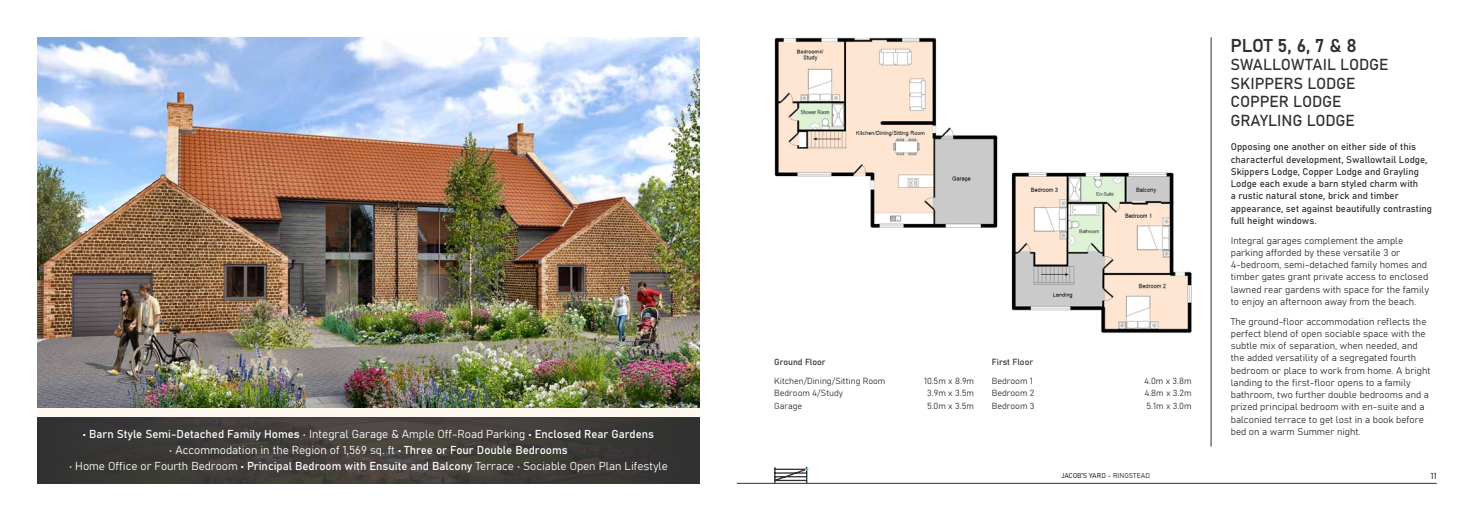
<style>
.page{position:relative;width:1474px;height:521px;background:#fff}
.page>*{position:absolute;margin:0;border:0;box-sizing:border-box;transform-origin:0 0}
.t1{font:18.38px "Bahnschrift";color:#323131}
.t2{font:15.75px/18.6px "Bahnschrift";letter-spacing:-.01em;color:#323131}
.t3{font:11.38px "Bahnschrift";color:#fff}
.t4{font:9.62px/12.2px "Bahnschrift";color:#323131}
.t5{font:8.75px "Bahnschrift";color:#323131}
.t6{font:8.75px "Bahnschrift";color:#3c3c3b}
.t7{font:7px "Bahnschrift";color:#3c3c3b}
</style>
<div class="page">
<img style="left:37px;top:417px;width:662px;height:67px">
<hr style="left:1210px;top:37px;width:1px;height:409px;background:#323131">
<svg style="left:773px;top:466px;width:35px;height:17px"></svg>
<hr style="left:737px;top:483px;width:699px;height:1px;background:#323131">
<div style="left:37px;top:408px;width:662px;height:9px;background:#fef8ef"></div>
<img style="left:37px;top:37px;width:662px;height:371px">
<img style="left:774px;top:37px;width:223px;height:190px">
<img style="left:1011px;top:172px;width:181px;height:161px">
<p class="t3" style="left:83px;top:425px;width:572px">• Barn Style Semi-Detached Family Homes • Integral Garage &amp; Ample Off-Road Parking • Enclosed Rear Gardens</p>
<p class="t3" style="left:169px;top:441px;width:400px">• Accommodation in the Region of 1,569 sq. ft • Three or Four Double Bedrooms</p>
<p class="t3" style="left:69px;top:457px;width:600px">• Home Office or Fourth Bedroom • Principal Bedroom with Ensuite and Balcony Terrace • Sociable Open Plan Lifestyle</p>
<p class="t5" style="left:774px;top:355px;width:53px">Ground Floor</p>
<p class="t5" style="left:774px;top:374px;width:113px">Kitchen/Dining/Sitting Room</p>
<p class="t5" style="left:924px;top:374px;width:51px">10.5m x 8.9m</p>
<p class="t5" style="left:774px;top:387px;width:70px">Bedroom 4/Study</p>
<p class="t5" style="left:927px;top:387px;width:48px">3.9m x 3.5m</p>
<p class="t5" style="left:774px;top:399px;width:30px">Garage</p>
<p class="t5" style="left:927px;top:399px;width:48px">5.0m x 3.5m</p>
<p class="t5" style="left:991px;top:355px;width:43px">First Floor</p>
<p class="t5" style="left:991px;top:374px;width:42px">Bedroom 1</p>
<p class="t5" style="left:1144px;top:374px;width:49px">4.0m x 3.8m</p>
<p class="t5" style="left:991px;top:387px;width:44px">Bedroom 2</p>
<p class="t5" style="left:1144px;top:387px;width:49px">4.8m x 3.2m</p>
<p class="t5" style="left:991px;top:399px;width:44px">Bedroom 3</p>
<p class="t5" style="left:1146px;top:399px;width:47px">5.1m x 3.0m</p>
<h1 class="t1" style="left:1230px;top:31px;width:128px">PLOT 5, 6, 7 &amp; 8</h1>
<h2 class="t2" style="left:1230px;top:54px;width:159px">SWALLOWTAIL LODGE<br>SKIPPERS LODGE<br>COPPER LODGE<br>GRAYLING LODGE</h2>
<p class="t4" style="left:1230px;top:140px;width:203px">Opposing one another on either side of this characterful development, Swallowtail Lodge, Skippers Lodge, Copper Lodge and Grayling Lodge each exude a barn styled charm with<br>a rustic natural stone, brick and timber appearance, set against beautifully contrasting full height windows.</p>
<p class="t4" style="left:1230px;top:233px;width:200px">Integral garages complement the ample parking afforded by these versatile 3 or 4-bedroom, semi-detached family homes and timber gates grant private access to enclosed lawned rear gardens with space for the family to enjoy an afternoon away from the beach.</p>
<p class="t4" style="left:1230px;top:314px;width:201px">The ground-floor accommodation reflects the perfect blend of open sociable space with the subtle mix of separation, when needed, and the added versatility of a segregated fourth bedroom or place to work from home. A bright landing to the first-floor opens to a family bathroom, two further double bedrooms and a prized principal bedroom with en-suite and a balconied terrace to get lost in a book before bed on a warm Summer night.</p>
<p class="t7" style="left:1061px;top:470px;width:90px">JACOB’S YARD - RINGSTEAD</p>
<p class="t6" style="left:1430px;top:469px;width:7px">11</p>
</div>
